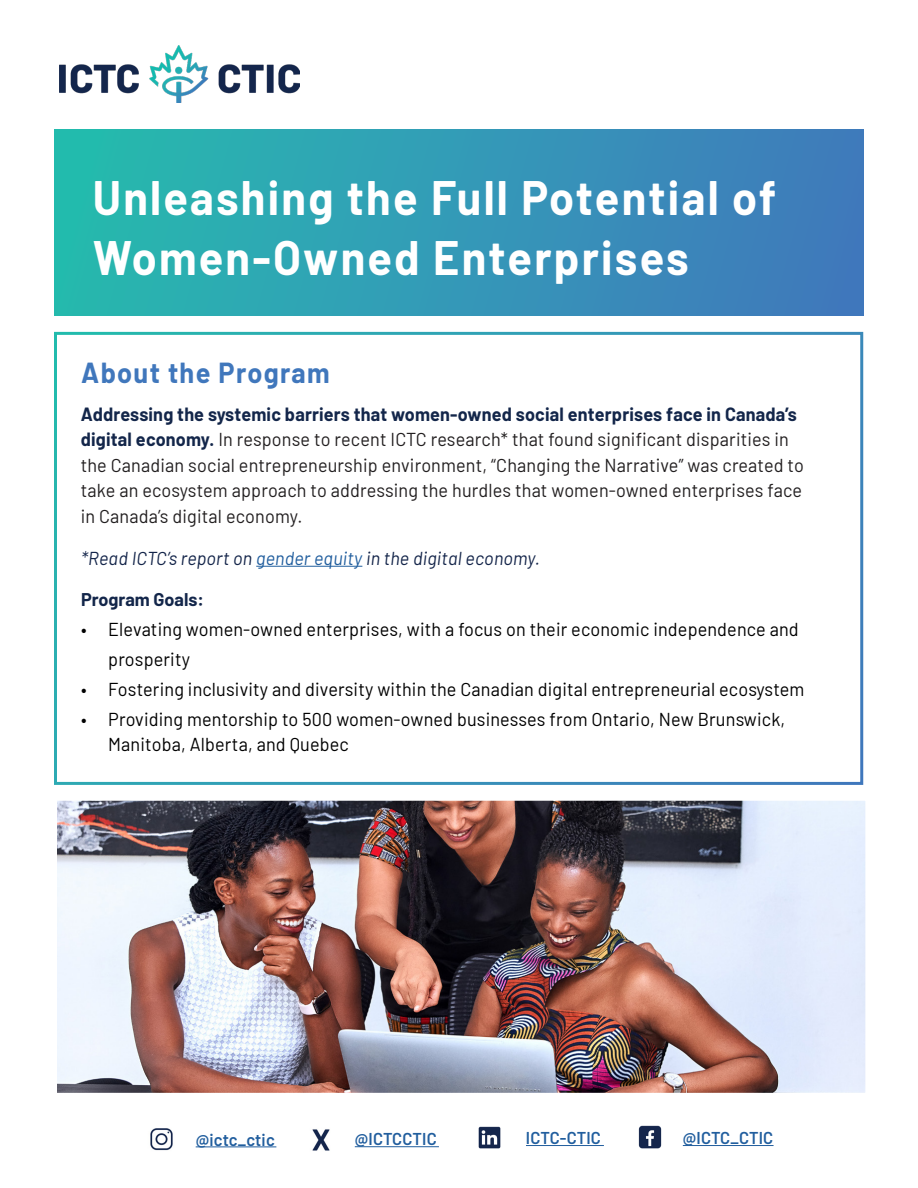
<style>
.page{position:relative;width:918px;height:1188px;background:#fff}
.page>*{position:absolute;margin:0;border:0;box-sizing:border-box;transform-origin:0 0}
.t1{font:700 47.25px/60px "Barlow";letter-spacing:.05em;color:#fff;scale:.95 1}
.t2{font:700 28.35px "Barlow";letter-spacing:.05em;color:#4077bc;scale:.95 1}
.t3{font:18.75px/25.5px "Barlow";letter-spacing:.01em;color:#221f20;scale:.96 1}
.t4{font:18.75px/30px "Barlow";letter-spacing:.01em;color:#000;scale:.96 1}
.t5{font:italic 18.75px "Barlow";letter-spacing:.01em;color:#14254a;scale:.96 1}
.t6{font:700 18px "Barlow";color:#13264a}
.t7{font:600 17.1px "Barlow";letter-spacing:.01em;color:#215e9e;scale:.96 1}
.s1{font-weight:700;color:#13264a}
.s2{color:#215e9e}
</style>
<div class="page">
<img style="left:59px;top:45px;width:240px;height:58px">
<div style="left:54px;top:129px;width:809px;height:187px;background:linear-gradient(to right,#26bbae,#4178bd)"></div>
<img style="left:58px;top:802px;width:806px;height:290px">
<div style="left:54px;top:798px;width:814px;height:298px;border:3px solid #fff"></div>
<div style="left:54px;top:332px;width:809px;height:453px;border:3px solid #fff"></div>
<hr style="left:256px;top:566px;width:106px;height:1px;background:#215e9e">
<img style="left:150px;top:1128px;width:23px;height:23px">
<img style="left:478px;top:1126px;width:23px;height:23px">
<img style="left:312px;top:1129px;width:18px;height:22px">
<img style="left:638px;top:1125px;width:24px;height:24px">
<hr style="left:196px;top:1146px;width:80px;height:1px;background:#215e9e">
<hr style="left:526px;top:1145px;width:78px;height:1px;background:#215e9e">
<hr style="left:683px;top:1145px;width:91px;height:1px;background:#215e9e">
<hr style="left:355px;top:1146px;width:84px;height:1px;background:#215e9e">
<h1 class="t1" style="left:93px;top:164px;width:721px">Unleashing the Full Potential of<br>Women-Owned Enterprises</h1>
<h2 class="t2" style="left:81px;top:352px;width:263px">About the Program</h2>
<p class="t3" style="left:81px;top:400px;width:755px"><span class="s1">Addressing the systemic barriers that women-owned social enterprises face in Canada’s digital economy.</span> In response to recent ICTC research* that found significant disparities in the Canadian social entrepreneurship environment, “Changing the Narrative” was created to take an ecosystem approach to addressing the hurdles that women-owned enterprises face in Canada’s digital economy.</p>
<p class="t5" style="left:81px;top:545px;width:479px">*Read ICTC’s report on <span class="s2">gender equity</span> in the digital economy.</p>
<p class="t6" style="left:81px;top:586px;width:124px">Program Goals:</p>
<p class="t4" style="left:108px;top:613px;width:721px;text-indent:-27px">• Elevating women-owned enterprises, with a focus on their economic independence and prosperity</p>
<p class="t4" style="left:81px;top:673px;width:755px">• Fostering inclusivity and diversity within the Canadian digital entrepreneurial ecosystem</p>
<p class="t4" style="left:108px;top:705px;width:707px;line-height:25.5px;text-indent:-27px">• Providing mentorship to 500 women-owned businesses from Ontario, New Brunswick,<br>Manitoba, Alberta, and Quebec</p>
<p class="t7" style="left:196px;top:1127px;width:84px">@ictc_ctic</p>
<p class="t7" style="left:355px;top:1127px;width:87px">@ICTCCTIC</p>
<p class="t7" style="left:526px;top:1126px;width:80px">ICTC-CTIC</p>
<p class="t7" style="left:683px;top:1126px;width:96px">@ICTC_CTIC</p>
</div>
